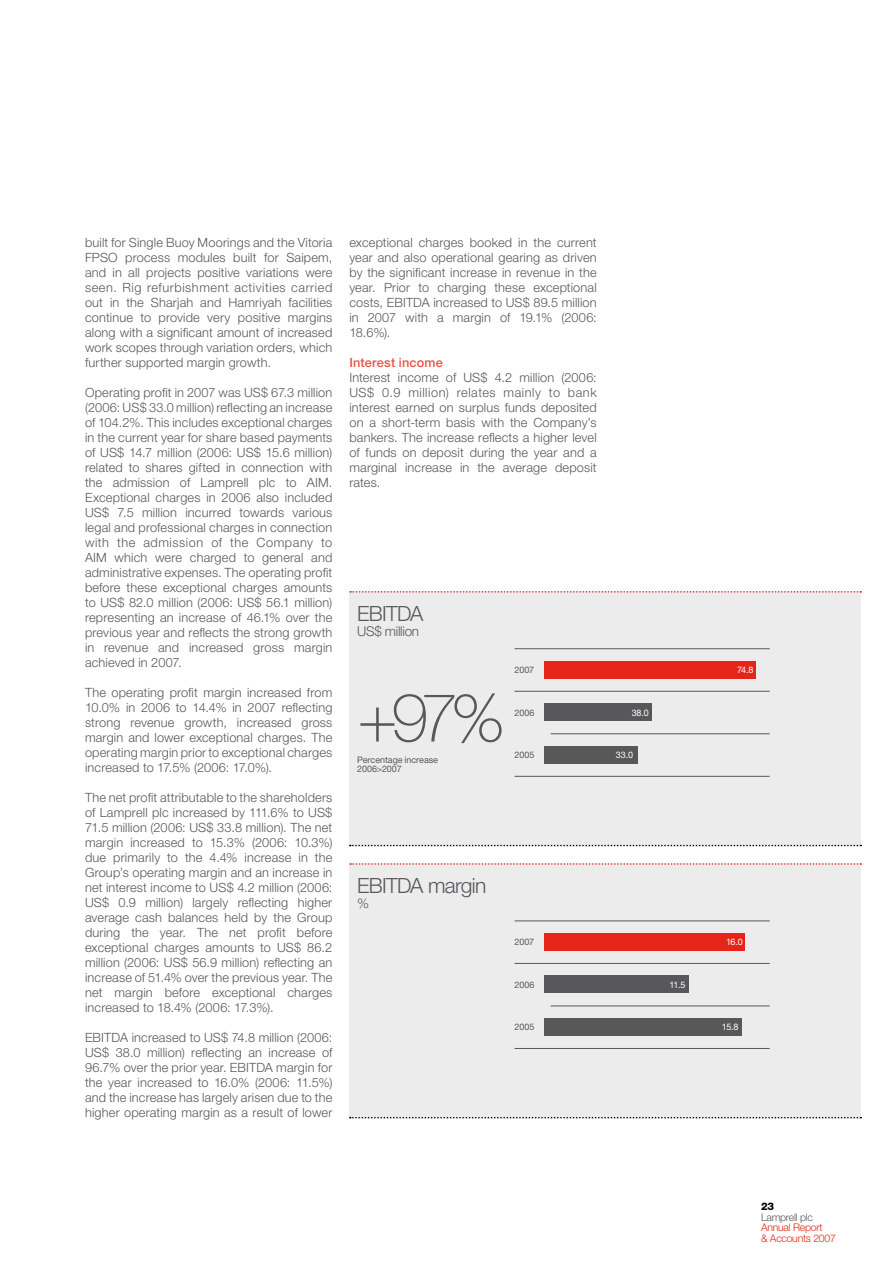
<style>
.page{position:relative;width:893px;height:1263px;background:#fff}
.page>*{position:absolute;margin:0;border:0;box-sizing:border-box;transform-origin:0 0}
.t1{font:100 67.5px "Helvetica Neue LT Std";color:#58585a}
.t2{font:300 21px "Helvetica Neue LT Std";letter-spacing:-.035em;color:#58585a}
.t3{font:300 13.5px "Helvetica Neue LT Std";letter-spacing:-.02em;color:#58585a}
.t4{font:300 12.75px/15px "Helvetica Neue LT Std";letter-spacing:.015em;color:#58585a;text-align:justify}
.t5{font:500 12.75px "Helvetica Neue LT Std";letter-spacing:.015em;color:#e95146}
.t6{font:300 10.5px/10.5px "Helvetica Neue LT Std";letter-spacing:-.025em;color:#e42518}
.t7{font:300 10.5px "Helvetica Neue LT Std";letter-spacing:-.025em;color:#58585a}
.t8{font:800 10.5px "Helvetica Neue LT Std";color:#000}
.t9{font:9px/9px "Helvetica Neue LT Std";letter-spacing:-.005em;color:#58585a}
.t10{font:9px "Helvetica Neue LT Std";letter-spacing:-.06em;color:#fff}
</style>
<div class="page">
<div style="left:349px;top:863px;width:512px;height:255px;background:#ececed"></div>
<svg style="left:350px;top:863px;width:511px;height:2px"></svg>
<div style="left:544px;top:933px;width:201px;height:17px;background:#e42518"></div>
<hr style="left:514px;top:921px;width:256px;height:1px;background:#58585a">
<hr style="left:514px;top:963px;width:256px;height:1px;background:#58585a">
<hr style="left:551px;top:1006px;width:219px;height:1px;background:#58585a">
<hr style="left:514px;top:1048px;width:256px;height:1px;background:#58585a">
<div style="left:544px;top:976px;width:144px;height:17px;background:#58585a"></div>
<div style="left:544px;top:1018px;width:198px;height:17px;background:#58585a"></div>
<div style="left:349px;top:591px;width:512px;height:255px;background:#ececed"></div>
<svg style="left:350px;top:591px;width:511px;height:2px"></svg>
<div style="left:544px;top:661px;width:212px;height:17px;background:#e42518"></div>
<hr style="left:514px;top:648px;width:256px;height:1px;background:#58585a">
<hr style="left:514px;top:691px;width:256px;height:1px;background:#58585a">
<hr style="left:551px;top:733px;width:219px;height:1px;background:#58585a">
<hr style="left:514px;top:776px;width:256px;height:1px;background:#58585a">
<div style="left:544px;top:704px;width:107px;height:17px;background:#58585a"></div>
<div style="left:544px;top:746px;width:93px;height:17px;background:#58585a"></div>
<svg style="left:350px;top:1117px;width:511px;height:1px"></svg>
<svg style="left:350px;top:845px;width:511px;height:1px"></svg>
<p class="t4" style="left:85px;top:235px;width:249px">built for Single Buoy Moorings and the Vitoria FPSO process modules built for Saipem, and in all projects positive variations were seen. Rig refurbishment activities carried out in the Sharjah and Hamriyah facilities continue to provide very positive margins along with a significant amount of increased work scopes through variation orders, which further supported margin growth.</p>
<p class="t4" style="left:85px;top:385px;width:249px">Operating profit in 2007 was US$ 67.3 million (2006: US$ 33.0 million) reflecting an increase of 104.2%. This includes exceptional charges in the current year for share based payments of US$ 14.7 million (2006: US$ 15.6 million) related to shares gifted in connection with the admission of Lamprell plc to AIM.<br>Exceptional charges in 2006 also included US$ 7.5 million incurred towards various legal and professional charges in connection with the admission of the Company to AIM which were charged to general and administrative expenses. The operating profit before these exceptional charges amounts to US$ 82.0 million (2006: US$ 56.1 million) representing an increase of 46.1% over the previous year and reflects the strong growth in revenue and increased gross margin achieved in 2007.</p>
<p class="t4" style="left:85px;top:685px;width:249px">The operating profit margin increased from 10.0% in 2006 to 14.4% in 2007 reflecting strong revenue growth, increased gross margin and lower exceptional charges. The operating margin prior to exceptional charges increased to 17.5% (2006: 17.0%).</p>
<p class="t4" style="left:85px;top:790px;width:249px">The net profit attributable to the shareholders of Lamprell plc increased by 111.6% to US$ 71.5 million (2006: US$ 33.8 million). The net margin increased to 15.3% (2006: 10.3%) due primarily to the 4.4% increase in the Group’s operating margin and an increase in net interest income to US$ 4.2 million (2006:<br>US$ 0.9 million) largely reflecting higher average cash balances held by the Group during the year. The net profit before exceptional charges amounts to US$ 86.2 million (2006: US$ 56.9 million) reflecting an increase of 51.4% over the previous year. The net margin before exceptional charges increased to 18.4% (2006: 17.3%).</p>
<p class="t4" style="left:85px;top:1030px;width:249px">EBITDA increased to US$ 74.8 million (2006:<br>US$ 38.0 million) reflecting an increase of 96.7% over the prior year. EBITDA margin for the year increased to 16.0% (2006: 11.5%) and the increase has largely arisen due to the higher operating margin as a result of lower</p>
<p class="t4" style="left:349px;top:235px;width:249px">exceptional charges booked in the current year and also operational gearing as driven by the significant increase in revenue in the year. Prior to charging these exceptional costs, EBITDA increased to US$ 89.5 million in 2007 with a margin of 19.1% (2006:<br>18.6%).</p>
<p class="t5" style="left:349px;top:355px;width:95px">Interest income</p>
<p class="t4" style="left:349px;top:370px;width:249px">Interest income of US$ 4.2 million (2006:<br>US$ 0.9 million) relates mainly to bank interest earned on surplus funds deposited on a short-term basis with the Company’s bankers. The increase reflects a higher level of funds on deposit during the year and a marginal increase in the average deposit rates.</p>
<h2 class="t2" style="left:357px;top:601px;width:68px">EBITDA</h2>
<p class="t3" style="left:357px;top:623px;width:64px">US$ million</p>
<h1 class="t1" style="left:357px;top:679px;width:149px">+97%</h1>
<p class="t9" style="left:357px;top:755px;width:82px">Percentage increase<br>2006&gt;2007</p>
<p class="t9" style="left:514px;top:665px;width:21px">2007</p>
<p class="t10" style="left:737px;top:664px;width:18px">74.8</p>
<p class="t9" style="left:514px;top:708px;width:21px">2006</p>
<p class="t10" style="left:632px;top:707px;width:19px">38.0</p>
<p class="t9" style="left:514px;top:750px;width:21px">2005</p>
<p class="t10" style="left:616px;top:749px;width:19px">33.0</p>
<h2 class="t2" style="left:357px;top:873px;width:131px">EBITDA margin</h2>
<p class="t3" style="left:357px;top:895px;width:14px">%</p>
<p class="t9" style="left:514px;top:937px;width:21px">2007</p>
<p class="t10" style="left:726px;top:936px;width:18px">16.0</p>
<p class="t9" style="left:514px;top:980px;width:21px">2006</p>
<p class="t10" style="left:669px;top:979px;width:17px">11.5</p>
<p class="t9" style="left:514px;top:1022px;width:21px">2005</p>
<p class="t10" style="left:722px;top:1021px;width:18px">15.8</p>
<p class="t8" style="left:761px;top:1200px;width:14px">23</p>
<p class="t7" style="left:761px;top:1210px;width:53px">Lamprell plc</p>
<p class="t6" style="left:761px;top:1222px;width:76px">Annual Report<br>&amp; Accounts 2007</p>
</div>
